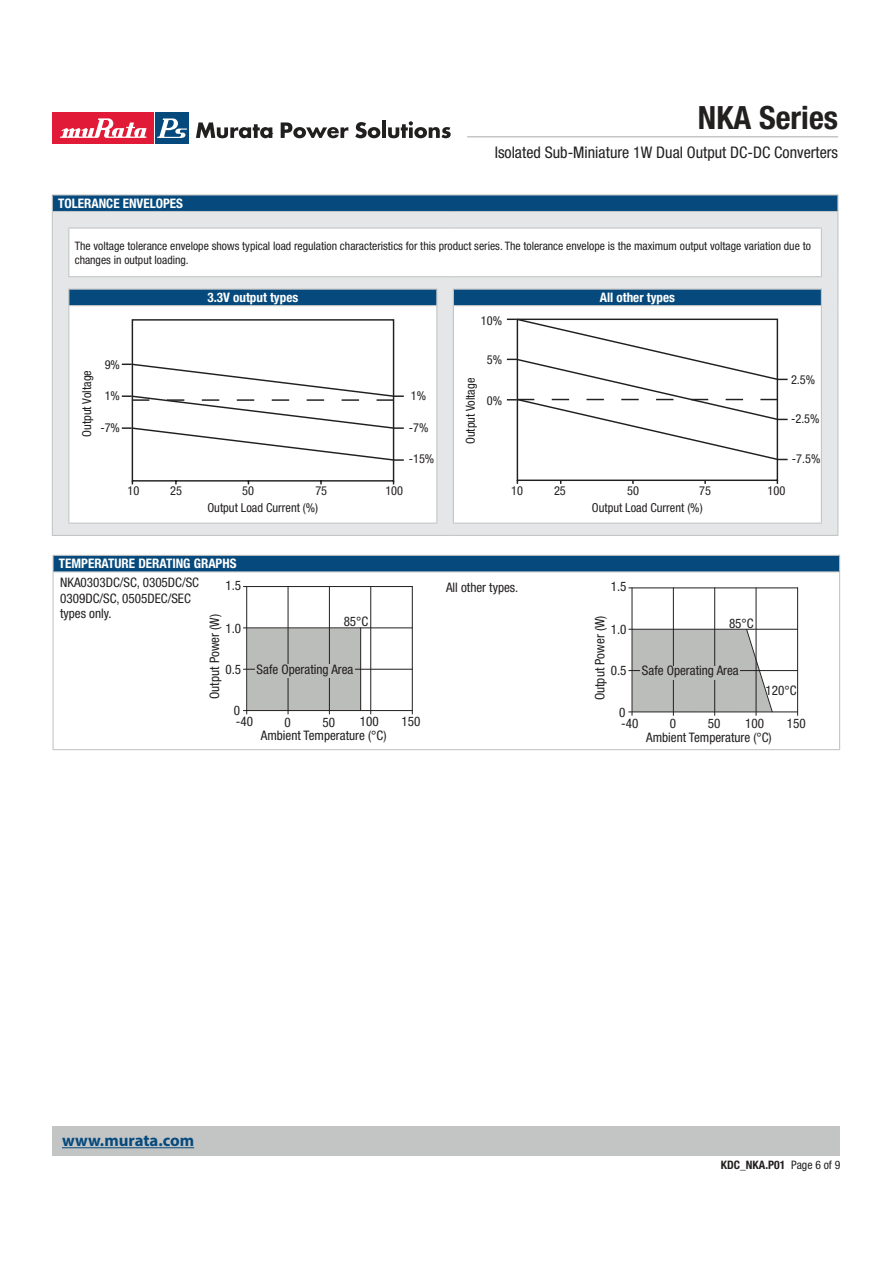
<style>
.page{position:relative;width:893px;height:1263px;background:#fff}
.page>*{position:absolute;margin:0;border:0;box-sizing:border-box;transform-origin:0 0}
.t1{font:700 condensed 32.1px "Helvetica Neue LT Std";color:#221f1f}
.t2{font:700 16.8px "Myriad Pro";color:#064a7d}
.t3{font:condensed 16.05px "Helvetica Neue LT Std";color:#221f1f}
.t4{font:condensed 13.2px/15.8px "Helvetica Neue LT Std";color:#221f1f}
.t5{font:700 condensed 13.2px "Helvetica Neue LT Std";color:#fff}
.t6{font:condensed 12.3px "Helvetica Neue LT Std";color:#221f1f}
.t7{font:condensed 11.7px/14px "Helvetica Neue LT Std";color:#221f1f}
.t8{font:700 condensed 11.7px "Helvetica Neue LT Std";color:#221f1f}
.s1{font-weight:400}
</style>
<div class="page">
<div style="left:53px;top:1127px;width:787px;height:29px;background:#c3c5c5"></div>
<div style="left:53px;top:113px;width:101px;height:31px;background:#e11b37"></div>
<svg style="left:60px;top:118px;width:86px;height:20px"></svg>
<div style="left:155px;top:113px;width:34px;height:31px;background:#064a7d"></div>
<svg style="left:157px;top:118px;width:30px;height:20px"></svg>
<svg style="left:196px;top:122px;width:77px;height:16px"></svg>
<svg style="left:281px;top:122px;width:67px;height:16px"></svg>
<svg style="left:355px;top:122px;width:25px;height:16px"></svg>
<hr style="left:382px;top:121px;width:4px;height:17px;background:#221f1f">
<svg style="left:388px;top:121px;width:63px;height:17px"></svg>
<hr style="left:467px;top:136px;width:371px;height:2px;background:#c3c5c5">
<hr style="left:62px;top:1147px;width:132px;height:1px;background:#064a7d">
<div style="left:53px;top:555px;width:786px;height:17px;background:#064a7d"></div>
<hr style="left:53px;top:555px;width:787px;height:1px;background:#c3c5c5">
<svg style="left:53px;top:556px;width:1px;height:15px"></svg>
<hr style="left:53px;top:572px;width:1px;height:177px;background:#c3c5c5">
<hr style="left:839px;top:572px;width:1px;height:177px;background:#c3c5c5">
<hr style="left:53px;top:749px;width:787px;height:1px;background:#c3c5c5">
<svg style="left:839px;top:556px;width:1px;height:15px"></svg>
<hr style="left:53px;top:571px;width:787px;height:1px;background:#c3c5c5">
<div style="left:247px;top:629px;width:113px;height:81px;background:#bbbdbb"></div>
<hr style="left:243px;top:710px;width:170px;height:1px;background:#221f1f">
<hr style="left:243px;top:586px;width:170px;height:1px;background:#221f1f">
<hr style="left:243px;top:669px;width:170px;height:1px;background:#221f1f">
<hr style="left:243px;top:628px;width:170px;height:1px;background:#221f1f">
<hr style="left:412px;top:586px;width:1px;height:128px;background:#221f1f">
<hr style="left:246px;top:586px;width:1px;height:128px;background:#221f1f">
<hr style="left:288px;top:586px;width:1px;height:128px;background:#221f1f">
<hr style="left:329px;top:586px;width:1px;height:128px;background:#221f1f">
<hr style="left:370px;top:586px;width:1px;height:128px;background:#221f1f">
<hr style="left:360px;top:627px;width:1px;height:84px;background:#221f1f">
<div style="left:255px;top:664px;width:100px;height:14px;background:#bbbdbb"></div>
<hr style="left:628px;top:712px;width:170px;height:1px;background:#221f1f">
<hr style="left:628px;top:588px;width:170px;height:1px;background:#221f1f">
<hr style="left:628px;top:670px;width:170px;height:1px;background:#221f1f">
<hr style="left:628px;top:629px;width:170px;height:1px;background:#221f1f">
<hr style="left:797px;top:588px;width:1px;height:128px;background:#221f1f">
<hr style="left:632px;top:588px;width:1px;height:128px;background:#221f1f">
<hr style="left:673px;top:588px;width:1px;height:128px;background:#221f1f">
<hr style="left:714px;top:588px;width:1px;height:128px;background:#221f1f">
<hr style="left:756px;top:588px;width:1px;height:128px;background:#221f1f">
<svg style="left:632px;top:628px;width:141px;height:85px;background:#b9bbb9"></svg>
<div style="left:52px;top:195px;width:786px;height:17px;background:#064a7d"></div>
<div style="left:53px;top:212px;width:784px;height:323px;background:#e5e6e7"></div>
<div style="left:69px;top:228px;width:752px;height:49px;background:#fff"></div>
<svg style="left:69px;top:306px;width:752px;height:217px"></svg>
<hr style="left:52px;top:228px;width:1px;height:38px;background:#c3c5c5">
<hr style="left:837px;top:228px;width:1px;height:38px;background:#c3c5c5">
<svg style="left:52px;top:266px;width:1px;height:40px"></svg>
<svg style="left:837px;top:266px;width:1px;height:40px"></svg>
<hr style="left:52px;top:306px;width:1px;height:217px;background:#c3c5c5">
<hr style="left:837px;top:306px;width:1px;height:217px;background:#c3c5c5">
<svg style="left:837px;top:523px;width:1px;height:12px"></svg>
<svg style="left:52px;top:523px;width:17px;height:13px"></svg>
<hr style="left:69px;top:535px;width:384px;height:1px;background:#c3c5c5">
<hr style="left:453px;top:535px;width:385px;height:1px;background:#c3c5c5">
<hr style="left:69px;top:194px;width:384px;height:2px;background:#c3c5c5">
<hr style="left:453px;top:194px;width:385px;height:2px;background:#c3c5c5">
<svg style="left:837px;top:196px;width:1px;height:32px"></svg>
<svg style="left:52px;top:194px;width:17px;height:34px"></svg>
<hr style="left:69px;top:211px;width:384px;height:1px;background:#c3c5c5">
<hr style="left:453px;top:211px;width:385px;height:1px;background:#c3c5c5">
<hr style="left:68px;top:228px;width:369px;height:1px;background:#c3c5c5">
<hr style="left:68px;top:229px;width:1px;height:37px;background:#c3c5c5">
<svg style="left:437px;top:228px;width:16px;height:1px"></svg>
<hr style="left:453px;top:228px;width:369px;height:1px;background:#c3c5c5">
<hr style="left:821px;top:229px;width:1px;height:37px;background:#c3c5c5">
<hr style="left:68px;top:276px;width:385px;height:1px;background:#c3c5c5">
<hr style="left:453px;top:276px;width:369px;height:1px;background:#c3c5c5">
<hr style="left:68px;top:306px;width:1px;height:217px;background:#c3c5c5">
<hr style="left:436px;top:306px;width:1px;height:217px;background:#c3c5c5">
<svg style="left:68px;top:289px;width:754px;height:17px;background:#195684"></svg>
<hr style="left:453px;top:305px;width:369px;height:1px;background:#c3c5c5">
<hr style="left:453px;top:306px;width:1px;height:217px;background:#c3c5c5">
<hr style="left:821px;top:306px;width:1px;height:217px;background:#c3c5c5">
<hr style="left:68px;top:523px;width:369px;height:1px;background:#c3c5c5">
<hr style="left:453px;top:523px;width:369px;height:1px;background:#c3c5c5">
<svg style="left:122px;top:363px;width:9px;height:99px"></svg>
<svg style="left:131px;top:318px;width:658px;height:168px"></svg>
<svg style="left:516px;top:318px;width:263px;height:167px"></svg>
<h1 class="t1" style="left:698px;top:106px;width:142px">NKA Series</h1>
<p class="t3" style="left:495px;top:147px;width:345px">Isolated Sub-Miniature 1W Dual Output DC-DC Converters</p>
<p class="t5" style="left:58px;top:198px;width:126px">TOLERANCE ENVELOPES</p>
<p class="t7" style="left:75px;top:239px;width:738px">The voltage tolerance envelope shows typical load regulation characteristics for this product series. The tolerance envelope is the maximum output voltage variation due to changes in output loading.</p>
<p class="t5" style="left:207px;top:292px;width:92px">3.3V output types</p>
<p class="t5" style="left:600px;top:292px;width:77px">All other types</p>
<p class="t6" style="left:481px;top:317px;width:23px">10%</p>
<p class="t6" style="left:105px;top:360px;width:17px">9%</p>
<p class="t6" style="left:487px;top:355px;width:17px">5%</p>
<p class="t6" style="left:82px;top:437px;width:68px;rotate:-90deg">Output Voltage</p>
<p class="t6" style="left:466px;top:444px;width:68px;rotate:-90deg">Output Voltage</p>
<p class="t6" style="left:791px;top:375px;width:26px">2.5%</p>
<p class="t6" style="left:105px;top:391px;width:17px">1%</p>
<p class="t6" style="left:100px;top:423px;width:21px">-7%</p>
<p class="t6" style="left:411px;top:391px;width:17px">1%</p>
<p class="t6" style="left:487px;top:396px;width:17px">0%</p>
<p class="t6" style="left:791px;top:414px;width:30px">-2.5%</p>
<p class="t6" style="left:792px;top:454px;width:30px">-7.5%</p>
<p class="t6" style="left:409px;top:423px;width:21px">-7%</p>
<p class="t6" style="left:409px;top:454px;width:27px">-15%</p>
<p class="t6" style="left:127px;top:486px;width:13px">10</p>
<p class="t6" style="left:511px;top:486px;width:13px">10</p>
<p class="t6" style="left:170px;top:486px;width:13px">25</p>
<p class="t6" style="left:554px;top:486px;width:13px">25</p>
<p class="t6" style="left:242px;top:486px;width:13px">50</p>
<p class="t6" style="left:627px;top:486px;width:13px">50</p>
<p class="t6" style="left:385px;top:486px;width:19px">100</p>
<p class="t6" style="left:768px;top:486px;width:19px">100</p>
<p class="t6" style="left:315px;top:486px;width:13px">75</p>
<p class="t6" style="left:699px;top:486px;width:13px">75</p>
<p class="t6" style="left:207px;top:503px;width:112px">Output Load Current (%)</p>
<p class="t6" style="left:592px;top:503px;width:112px">Output Load Current (%)</p>
<p class="t5" style="left:59px;top:559px;width:179px">TEMPERATURE DERATING GRAPHS</p>
<p class="t4" style="left:60px;top:575px;width:140px">NKA0303DC/SC, 0305DC/SC<br>0309DC/SC, 0505DEC/SEC types only.</p>
<p class="t4" style="left:446px;top:580px;width:74px">All other types.</p>
<p class="t4" style="left:225px;top:578px;width:17px">1.5</p>
<p class="t4" style="left:208px;top:699px;width:86px;rotate:-90deg">Output Power (W)</p>
<p class="t4" style="left:344px;top:615px;width:26px">85°C</p>
<p class="t4" style="left:225px;top:621px;width:17px">1.0</p>
<p class="t4" style="left:257px;top:662px;width:98px">Safe Operating Area</p>
<p class="t4" style="left:225px;top:663px;width:17px">0.5</p>
<p class="t4" style="left:611px;top:579px;width:17px">1.5</p>
<p class="t4" style="left:593px;top:700px;width:86px;rotate:-90deg">Output Power (W)</p>
<p class="t4" style="left:611px;top:623px;width:17px">1.0</p>
<p class="t4" style="left:611px;top:664px;width:17px">0.5</p>
<p class="t4" style="left:729px;top:616px;width:26px">85°C</p>
<p class="t4" style="left:642px;top:664px;width:98px">Safe Operating Area</p>
<p class="t4" style="left:765px;top:684px;width:32px">120°C</p>
<p class="t4" style="left:234px;top:704px;width:8px">0</p>
<p class="t4" style="left:236px;top:715px;width:19px">-40</p>
<p class="t4" style="left:285px;top:716px;width:8px">0</p>
<p class="t4" style="left:322px;top:716px;width:14px">50</p>
<p class="t4" style="left:402px;top:715px;width:20px">150</p>
<p class="t4" style="left:360px;top:715px;width:20px">100</p>
<p class="t4" style="left:619px;top:705px;width:8px">0</p>
<p class="t4" style="left:621px;top:716px;width:19px">-40</p>
<p class="t4" style="left:670px;top:717px;width:8px">0</p>
<p class="t4" style="left:708px;top:717px;width:14px">50</p>
<p class="t4" style="left:787px;top:716px;width:20px">150</p>
<p class="t4" style="left:745px;top:716px;width:20px">100</p>
<p class="t4" style="left:261px;top:729px;width:127px">Ambient Temperature (°C)</p>
<p class="t4" style="left:646px;top:730px;width:127px">Ambient Temperature (°C)</p>
<p class="t2" style="left:62px;top:1130px;width:134px">www.murata.com</p>
<p class="t8" style="left:721px;top:1161px;width:121px">KDC_NKA.P01 <span class="s1">Page 6 of 9</span></p>
</div>
